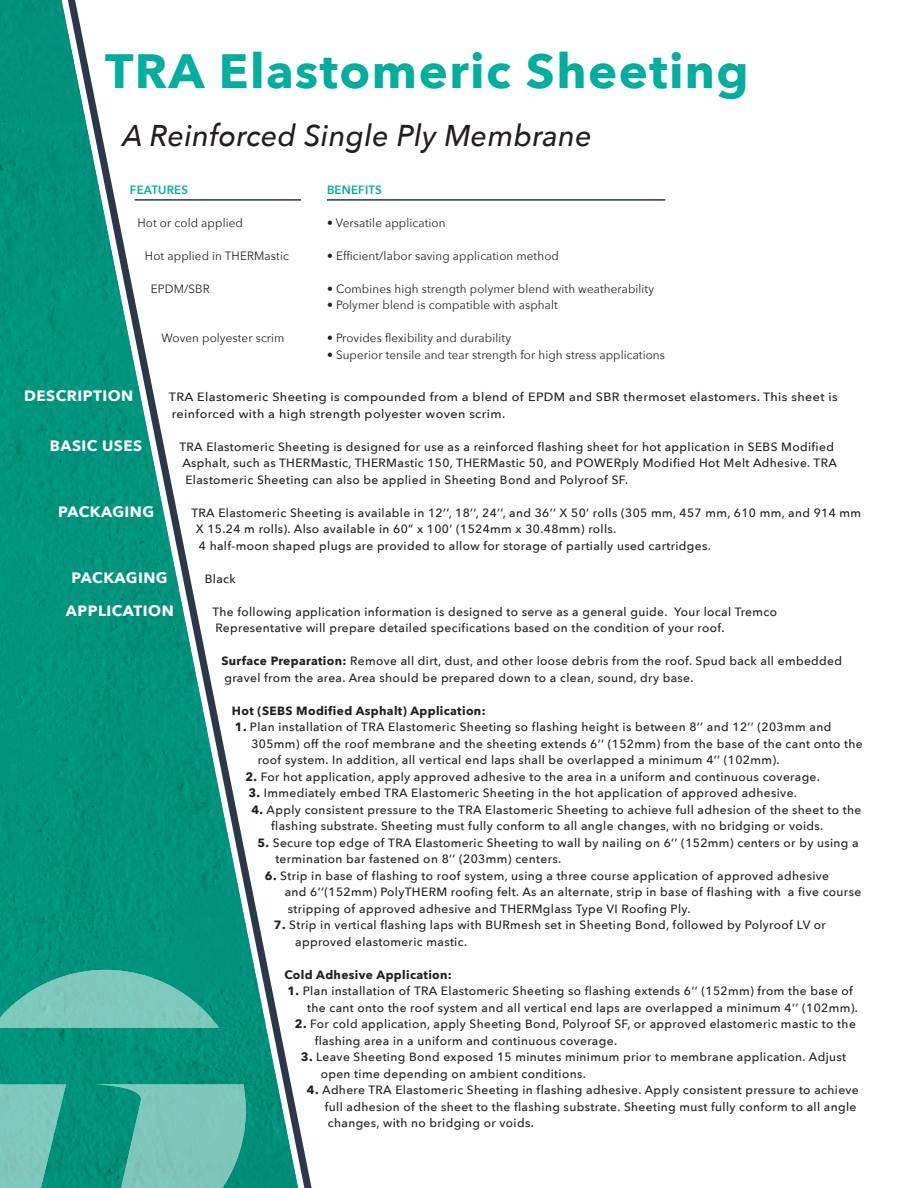
<style>
.page{position:relative;width:918px;height:1188px;background:#fff}
.page>*{position:absolute;margin:0;border:0;box-sizing:border-box;transform-origin:0 0}
.t1{font:700 48px "Avenir Next";letter-spacing:.03em;color:#00ae9e}
.t2{font:italic 500 30px "Avenir Next";letter-spacing:.01em;color:#231f20}
.t3{font:700 15px "Avenir Next";letter-spacing:.03em;color:#fff}
.t4{font:500 12px/16.5px "Avenir Next";letter-spacing:.03em;color:#231f20}
.t5{font:12px "Avenir Next";letter-spacing:.01em;color:#231f20}
.t6{font:500 12px/16.5px "Avenir Next";letter-spacing:.03em;color:#231f20;scale:1.05 1}
.t7{font:700 12px "Avenir Next";letter-spacing:.03em;color:#231f20}
.t8{font:600 12px "Avenir Next";letter-spacing:.01em;color:#00ae9e}
.s1{font-weight:700}
</style>
<div class="page">
<img style="left:0;top:0;width:298px;height:1188px">
<hr style="left:135px;top:199px;width:166px;height:2px;background:#2b384a">
<hr style="left:327px;top:199px;width:338px;height:2px;background:#2b384a">
<svg style="left:0;top:970px;width:219px;height:58px;background:#5cb9ab"></svg>
<svg style="left:0;top:1084px;width:66px;height:104px;background:#67bcaf"></svg>
<svg style="left:95px;top:1084px;width:151px;height:104px;background:#5bb6a9"></svg>
<p class="t1" style="left:105px;top:30px;width:645px">TRA Elastomeric Sheeting</p>
<p class="t2" style="left:123px;top:110px;width:471px">A Reinforced Single Ply Membrane</p>
<p class="t8" style="left:130px;top:179px;width:60px">FEATURES</p>
<p class="t5" style="left:137px;top:213px;width:107px">Hot or cold applied</p>
<p class="t5" style="left:145px;top:246px;width:145px">Hot applied in THERMastic</p>
<p class="t5" style="left:151px;top:279px;width:60px">EPDM/SBR</p>
<p class="t5" style="left:161px;top:328px;width:125px">Woven polyester scrim</p>
<p class="t8" style="left:327px;top:179px;width:56px">BENEFITS</p>
<p class="t5" style="left:327px;top:213px;width:120px">• Versatile application</p>
<p class="t5" style="left:327px;top:246px;width:233px">• Efficient/labor saving application method</p>
<p class="t5" style="left:327px;top:279px;width:329px">• Combines high strength polymer blend with weatherability</p>
<p class="t5" style="left:327px;top:295px;width:232px">• Polymer blend is compatible with asphalt</p>
<p class="t5" style="left:327px;top:328px;width:186px">• Provides flexibility and durability</p>
<p class="t5" style="left:327px;top:345px;width:340px">• Superior tensile and tear strength for high stress applications</p>
<p class="t3" style="left:24px;top:383px;width:110px">DESCRIPTION</p>
<p class="t3" style="left:50px;top:433px;width:94px">BASIC USES</p>
<p class="t6" style="left:169px;top:388px;width:638px">TRA Elastomeric Sheeting is compounded from a blend of EPDM and SBR thermoset elastomers. This sheet is reinforced with a high strength polyester woven scrim.</p>
<p class="t4" style="left:179px;top:438px;width:659px">TRA Elastomeric Sheeting is designed for use as a reinforced flashing sheet for hot application in SEBS Modified<br>Asphalt, such as THERMastic, THERMastic 150, THERMastic 50, and POWERply Modified Hot Melt Adhesive. TRA<br>Elastomeric Sheeting can also be applied in Sheeting Bond and Polyroof SF.</p>
<p class="t4" style="left:196px;top:504px;width:667px;text-indent:-5px">TRA Elastomeric Sheeting is available in 12’’, 18’’, 24’’, and 36’’ X 50’ rolls (305 mm, 457 mm, 610 mm, and 914 mm<br>X 15.24 m rolls). Also available in 60” x 100’ (1524mm x 30.48mm) rolls.</p>
<p class="t4" style="left:199px;top:537px;width:513px">4 half-moon shaped plugs are provided to allow for storage of partially used cartridges.</p>
<p class="t4" style="left:205px;top:570px;width:33px">Black</p>
<p class="t4" style="left:212px;top:603px;width:566px">The following application information is designed to serve as a general guide. Your local Tremco<br>Representative will prepare detailed specifications based on the condition of your roof.</p>
<p class="t4" style="left:221px;top:652px;width:622px"><span class="s1">Surface Preparation:</span> Remove all dirt, dust, and other loose debris from the roof. Spud back all embedded gravel from the area. Area should be prepared down to a clean, sound, dry base.</p>
<p class="t7" style="left:232px;top:700px;width:255px">Hot (SEBS Modified Asphalt) Application:</p>
<p class="t4" style="left:235px;top:718px;width:598px"><span class="s1">1.</span> Plan installation of TRA Elastomeric Sheeting so flashing height is between 8’’ and 12’’ (203mm and</p>
<p class="t4" style="left:251px;top:735px;width:613px">305mm) off the roof membrane and the sheeting extends 6’’ (152mm) from the base of the cant onto the</p>
<p class="t4" style="left:258px;top:751px;width:524px">roof system. In addition, all vertical end laps shall be overlapped a minimum 4’’ (102mm).</p>
<p class="t4" style="left:245px;top:768px;width:576px"><span class="s1">2.</span> For hot application, apply approved adhesive to the area in a uniform and continuous coverage.</p>
<p class="t4" style="left:248px;top:784px;width:550px"><span class="s1">3.</span> Immediately embed TRA Elastomeric Sheeting in the hot application of approved adhesive.</p>
<p class="t4" style="left:251px;top:801px;width:611px"><span class="s1">4.</span> Apply consistent pressure to the TRA Elastomeric Sheeting to achieve full adhesion of the sheet to the</p>
<p class="t4" style="left:271px;top:817px;width:554px">flashing substrate. Sheeting must fully conform to all angle changes, with no bridging or voids.</p>
<p class="t4" style="left:257px;top:834px;width:603px"><span class="s1">5.</span> Secure top edge of TRA Elastomeric Sheeting to wall by nailing on 6’’ (152mm) centers or by using a</p>
<p class="t4" style="left:275px;top:850px;width:287px">termination bar fastened on 8’’ (203mm) centers.</p>
<p class="t4" style="left:265px;top:867px;width:566px"><span class="s1">6.</span> Strip in base of flashing to roof system, using a three course application of approved adhesive</p>
<p class="t4" style="left:285px;top:883px;width:578px">and 6’’(152mm) PolyTHERM roofing felt. As an alternate, strip in base of flashing with a five course</p>
<p class="t4" style="left:288px;top:900px;width:405px">stripping of approved adhesive and THERMglass Type VI Roofing Ply.</p>
<p class="t4" style="left:274px;top:916px;width:554px"><span class="s1">7.</span> Strip in vertical flashing laps with BURmesh set in Sheeting Bond, followed by Polyroof LV or</p>
<p class="t4" style="left:295px;top:933px;width:174px">approved elastomeric mastic.</p>
<p class="t7" style="left:284px;top:964px;width:169px">Cold Adhesive Application:</p>
<p class="t4" style="left:287px;top:982px;width:567px"><span class="s1">1.</span> Plan installation of TRA Elastomeric Sheeting so flashing extends 6’’ (152mm) from the base of</p>
<p class="t4" style="left:307px;top:999px;width:552px">the cant onto the roof system and all vertical end laps are overlapped a minimum 4’’ (102mm).</p>
<p class="t4" style="left:295px;top:1015px;width:562px"><span class="s1">2.</span> For cold application, apply Sheeting Bond, Polyroof SF, or approved elastomeric mastic to the</p>
<p class="t4" style="left:315px;top:1032px;width:304px">flashing area in a uniform and continuous coverage.</p>
<p class="t4" style="left:301px;top:1048px;width:547px"><span class="s1">3.</span> Leave Sheeting Bond exposed 15 minutes minimum prior to membrane application. Adjust</p>
<p class="t4" style="left:321px;top:1065px;width:267px">open time depending on ambient conditions.</p>
<p class="t4" style="left:307px;top:1081px;width:553px"><span class="s1">4.</span> Adhere TRA Elastomeric Sheeting in flashing adhesive. Apply consistent pressure to achieve</p>
<p class="t4" style="left:325px;top:1098px;width:533px">full adhesion of the sheet to the flashing substrate. Sheeting must fully conform to all angle</p>
<p class="t4" style="left:328px;top:1114px;width:208px">changes, with no bridging or voids.</p>
<p class="t3" style="left:58px;top:499px;width:98px">PACKAGING</p>
<p class="t3" style="left:72px;top:565px;width:98px">PACKAGING</p>
<p class="t3" style="left:66px;top:598px;width:109px">APPLICATION</p>
</div>
